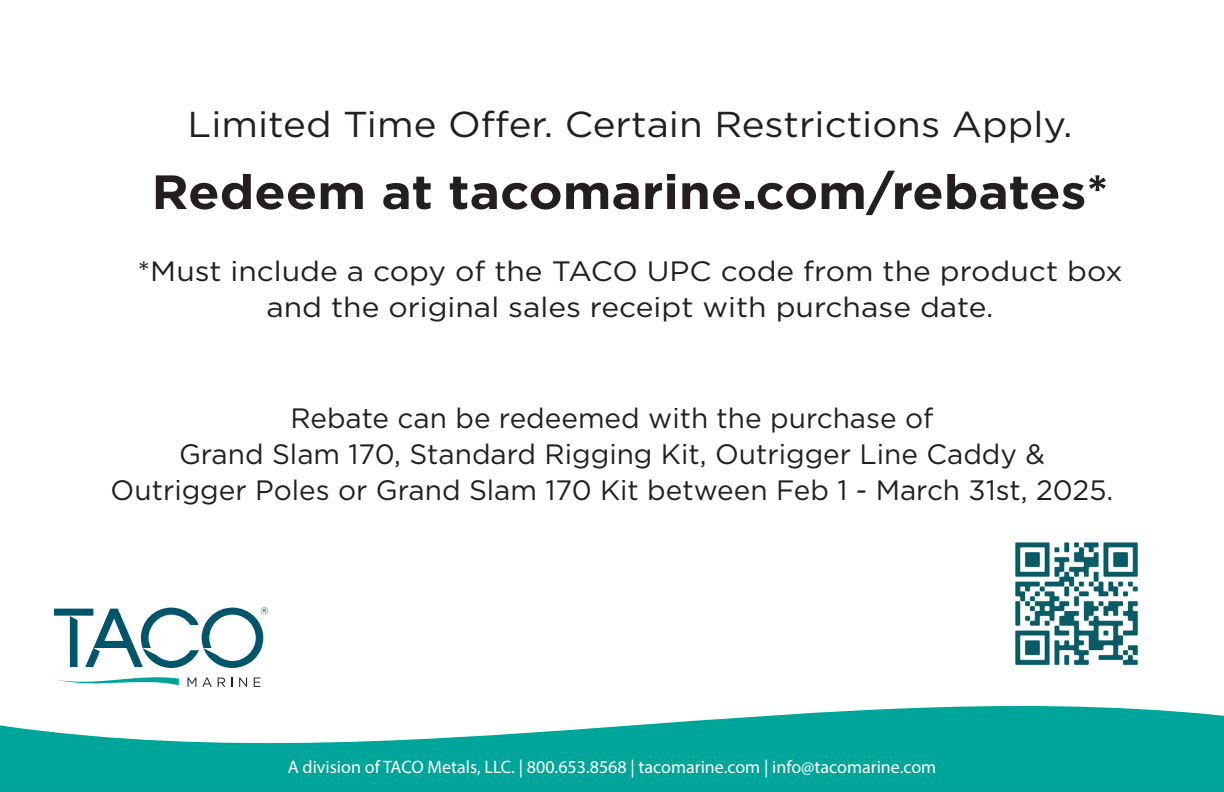
<style>
.page{position:relative;width:1224px;height:792px;background:#fff}
.page>*{position:absolute;margin:0;border:0;box-sizing:border-box;transform-origin:0 0}
.t1{font:700 48px "Gotham";color:#231f20;scale:1.07 1}
.t2{font:36px "Gotham";color:#231f20;scale:1.07 1}
.t3{font:28px/36px "Gotham";color:#231f20;text-align:center}
.t4{font:28px/36px "Gotham";color:#231f20;text-align:center;scale:1.07 1}
.t5{font:18px "Myriad Pro";color:#fff}
.t6{font:9.6px "Gotham";color:#00556a}
</style>
<div class="page">
<svg style="left:0;top:706px;width:1224px;height:86px;fill:#00a59a"></svg>
<svg style="left:54px;top:608px;width:209px;height:79px"></svg>
<img style="left:1015px;top:542px;width:123px;height:123px">
<p class="t2" style="left:188px;top:101px;width:828px">Limited Time Offer. Certain Restrictions Apply.</p>
<h1 class="t1" style="left:152px;top:160px;width:896px">Redeem at tacomarine.com/rebates*</h1>
<p class="t4" style="left:137px;top:252px;width:922px">*Must include a copy of the TACO UPC code from the product box and the original sales receipt with purchase date.</p>
<p class="t3" style="left:291px;top:400px;width:644px">Rebate can be redeemed with the purchase of</p>
<p class="t3" style="left:111px;top:436px;width:1004px">Grand Slam 170, Standard Rigging Kit, Outrigger Line Caddy &amp;<br>Outrigger Poles or Grand Slam 170 Kit between Feb 1 - March 31st, 2025.</p>
<p class="t6" style="left:260px;top:605px;width:9px">®</p>
<p class="t5" style="left:288px;top:756px;width:650px">A division of TACO Metals, LLC. | 800.653.8568 | tacomarine.com | info@tacomarine.com</p>
</div>
